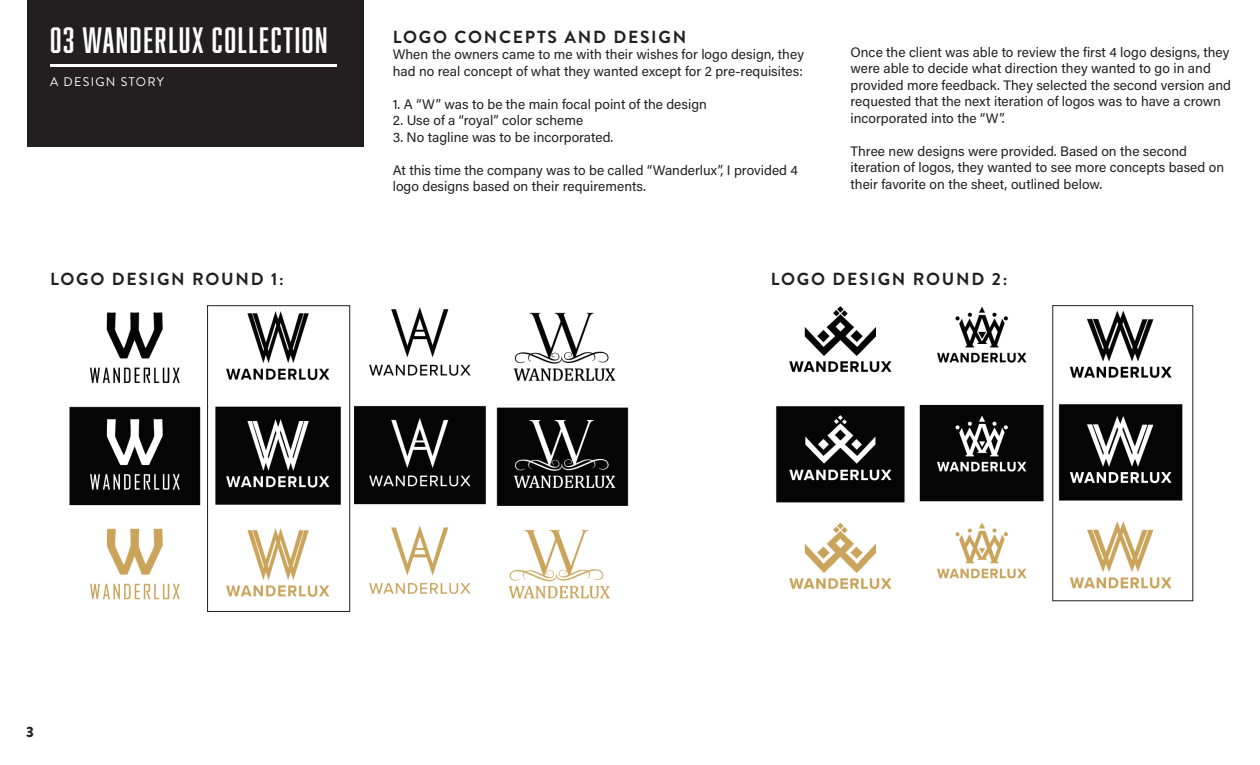
<style>
.page{position:relative;width:1260px;height:765px;background:#fff}
.page>*{position:absolute;margin:0;border:0;box-sizing:border-box;transform-origin:0 0}
.t1{font:33.75px "Abolition";letter-spacing:.05em;color:#fff}
.t2{font:700 17.5px "Brandon Grotesque";letter-spacing:.1em;color:#231f20}
.t3{font:900 15px "Brandon Grotesque";color:#231f20}
.MainParagraph_11_Pt_Acumin_Variable{font:13.75px/16.5px "Acumin Variable Concept";color:#231f20}
.t4{font:12.5px "Brandon Grotesque";letter-spacing:.1em;color:#fff}
</style>
<div class="page">
<div style="left:28px;top:0;width:336px;height:147px;background:#231f20"></div>
<hr style="left:50px;top:64px;width:287px;height:2px;background:#fff">
<img style="left:215px;top:311px;width:126px;height:286px">
<img style="left:69px;top:312px;width:132px;height:288px">
<img style="left:496px;top:312px;width:133px;height:287px">
<img style="left:350px;top:305px;width:136px;height:307px">
<div style="left:207px;top:305px;width:143px;height:307px;border:1px solid #231f20"></div>
<img style="left:776px;top:306px;width:129px;height:283px">
<img style="left:1052px;top:310px;width:137px;height:292px">
<img style="left:919px;top:306px;width:125px;height:273px">
<div style="left:1052px;top:305px;width:141px;height:296px;border:1px solid #231f20"></div>
<p class="t1" style="left:50px;top:21px;width:279px">03 WANDERLUX COLLECTION</p>
<p class="t4" style="left:50px;top:73px;width:115px">A DESIGN STORY</p>
<p class="t2" style="left:393px;top:24px;width:295px">LOGO CONCEPTS AND DESIGN</p>
<p class="MainParagraph_11_Pt_Acumin_Variable" style="left:393px;top:46px;width:413px">When the owners came to me with their wishes for logo design, they had no real concept of what they wanted except for 2 pre-requisites:</p>
<p class="MainParagraph_11_Pt_Acumin_Variable" style="left:393px;top:95px;width:316px">1. A “W” was to be the main focal point of the design</p>
<p class="MainParagraph_11_Pt_Acumin_Variable" style="left:393px;top:112px;width:192px">2. Use of a “royal” color scheme</p>
<p class="MainParagraph_11_Pt_Acumin_Variable" style="left:393px;top:128px;width:222px">3. No tagline was to be incorporated.</p>
<p class="MainParagraph_11_Pt_Acumin_Variable" style="left:393px;top:161px;width:407px">At this time the company was to be called “Wanderlux”, I provided 4 logo designs based on their requirements.</p>
<p class="MainParagraph_11_Pt_Acumin_Variable" style="left:851px;top:43px;width:382px">Once the client was able to review the first 4 logo designs, they were able to decide what direction they wanted to go in and provided more feedback. They selected the second version and requested that the next iteration of logos was to have a crown incorporated into the “W”.</p>
<p class="MainParagraph_11_Pt_Acumin_Variable" style="left:851px;top:142px;width:375px">Three new designs were provided. Based on the second iteration of logos, they wanted to see more concepts based on their favorite on the sheet, outlined below.</p>
<p class="t2" style="left:50px;top:267px;width:235px">LOGO DESIGN ROUND 1:</p>
<p class="t2" style="left:771px;top:267px;width:238px">LOGO DESIGN ROUND 2:</p>
<p class="t3" style="left:26px;top:722px;width:9px">3</p>
</div>
